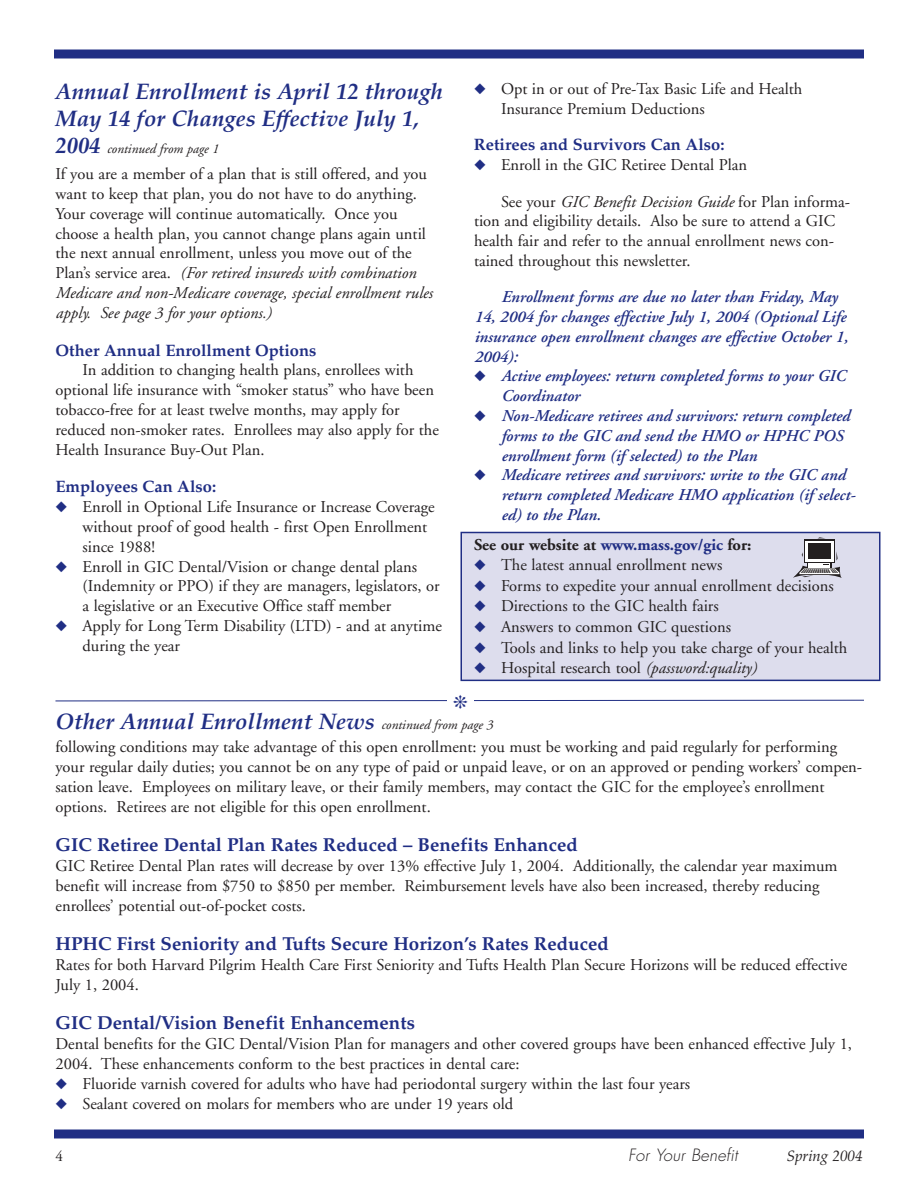
<style>
.page{position:relative;width:918px;height:1188px;background:#fff}
.page>*{position:absolute;margin:0;border:0;box-sizing:border-box;transform-origin:0 0}
.t1{font:italic 700 22.5px/27px "Palatino";color:#202e84}
.t2{font:700 18.75px "Palatino";color:#202e84}
.t3{font:16.5px/19.8px "Adobe Garamond";color:#231f20}
.t4{font:italic 600 16.5px/19.8px "Adobe Garamond";color:#202e84}
.t5{font:700 16.5px "Palatino";color:#202e84}
.t6{font:700 16.5px "Adobe Garamond";color:#231f20}
.t7{font:italic 300 16.5px "Futura";color:#231f20}
.t8{font:italic 15px "Palatino";color:#231f20}
.t9{font:15px "Adobe Garamond";color:#231f20}
.t10{font:italic 13.5px "Adobe Garamond";color:#231f20}
.s1{font-family:"Palatino";font-weight:700;font-size:22.5px;color:#202e84}
.s2{color:#202e84}
.s3{font-style:italic}
.s4{font-family:"Adobe Garamond";font-weight:400;font-size:13.5px;color:#231f20}
</style>
<div class="page">
<div style="left:54px;top:1130px;width:810px;height:8px;background:#202e84"></div>
<div style="left:54px;top:50px;width:810px;height:8px;background:#202e84"></div>
<div style="left:461px;top:532px;width:419px;height:148px;background:#dddded"></div>
<div style="left:460px;top:532px;width:420px;height:149px;border:2px solid #202e84"></div>
<div style="left:804px;top:540px;width:31px;height:23px;background:#231f20"></div>
<svg style="left:805px;top:541px;width:29px;height:10px"></svg>
<div style="left:808px;top:544px;width:23px;height:15px;background:#231f20"></div>
<svg style="left:793px;top:551px;width:49px;height:27px"></svg>
<svg style="left:55px;top:699px;width:809px;height:3px"></svg>
<h1 class="t1" style="left:56px;top:80px;width:389px">Annual Enrollment is April 12 through<br>May 14 for Changes Effective July 1,</h1>
<p class="t10" style="left:56px;top:143px;width:165px"><span class="s1">2004</span> continued from page 1</p>
<p class="t3" style="left:501px;top:81px;width:303px;text-indent:-27px"><span class="s2">◆</span> Opt in or out of Pre-Tax Basic Life and Health<br>Insurance Premium Deductions</p>
<p class="t5" style="left:474px;top:139px;width:252px">Retirees and Survivors Can Also:</p>
<p class="t3" style="left:474px;top:157px;width:275px"><span class="s2">◆</span> Enroll in the GIC Retiree Dental Plan</p>
<p class="t3" style="left:474px;top:193px;width:378px;text-indent:27px">See your <span class="s3">GIC Benefit Decision Guide</span> for Plan informa&shy;tion and eligibility details. Also be sure to attend a GIC health fair and refer to the annual enrollment news con&shy;tained throughout this newsletter.</p>
<p class="t4" style="left:474px;top:289px;width:375px;text-indent:27px">Enrollment forms are due no later than Friday, May 14, 2004 for changes effective July 1, 2004 (Optional Life insurance open enrollment changes are effective October 1, 2004):</p>
<p class="t4" style="left:501px;top:368px;width:346px;text-indent:-27px">◆ Active employees: return completed forms to your GIC<br>Coordinator</p>
<p class="t4" style="left:501px;top:407px;width:350px;text-indent:-27px">◆ Non-Medicare retirees and survivors: return completed forms to the GIC and send the HMO or HPHC POS enrollment form (if selected) to the Plan</p>
<p class="t4" style="left:501px;top:467px;width:356px;text-indent:-27px">◆ Medicare retirees and survivors: write to the GIC and return completed Medicare HMO application (if select&shy;ed) to the Plan.</p>
<p class="t3" style="left:56px;top:166px;width:379px">If you are a member of a plan that is still offered, and you want to keep that plan, you do not have to do anything.<br>Your coverage will continue automatically. Once you choose a health plan, you cannot change plans again until the next annual enrollment, unless you move out of the Plan’s service area. <span class="s3">(For retired insureds with combination Medicare and non-Medicare coverage, special enrollment rules apply. See page 3 for your options.)</span></p>
<p class="t5" style="left:56px;top:344px;width:263px">Other Annual Enrollment Options</p>
<p class="t3" style="left:56px;top:362px;width:385px;text-indent:27px">In addition to changing health plans, enrollees with optional life insurance with “smoker status” who have been tobacco-free for at least twelve months, may apply for reduced non-smoker rates. Enrollees may also apply for the Health Insurance Buy-Out Plan.</p>
<p class="t5" style="left:56px;top:480px;width:162px">Employees Can Also:</p>
<p class="t3" style="left:82px;top:499px;width:354px;text-indent:-27px"><span class="s2">◆</span> Enroll in Optional Life Insurance or Increase Coverage without proof of good health - first Open Enrollment since 1988!</p>
<p class="t3" style="left:82px;top:558px;width:359px;text-indent:-27px"><span class="s2">◆</span> Enroll in GIC Dental/Vision or change dental plans (Indemnity or PPO) if they are managers, legislators, or a legislative or an Executive Office staff member</p>
<p class="t3" style="left:82px;top:617px;width:361px;text-indent:-27px"><span class="s2">◆</span> Apply for Long Term Disability (LTD) - and at anytime during the year</p>
<p class="t6" style="left:474px;top:538px;width:279px">See our website at <span class="s2">www.mass.gov/gic</span> for:</p>
<p class="t3" style="left:474px;top:556px;width:250px"><span class="s2">◆</span> The latest annual enrollment news</p>
<p class="t3" style="left:474px;top:577px;width:361px"><span class="s2">◆</span> Forms to expedite your annual enrollment decisions</p>
<p class="t3" style="left:474px;top:598px;width:246px"><span class="s2">◆</span> Directions to the GIC health fairs</p>
<p class="t3" style="left:474px;top:618px;width:259px"><span class="s2">◆</span> Answers to common GIC questions</p>
<p class="t3" style="left:474px;top:639px;width:375px"><span class="s2">◆</span> Tools and links to help you take charge of your health</p>
<p class="t3" style="left:474px;top:660px;width:284px"><span class="s2">◆</span> Hospital research tool <span class="s3">(password:quality)</span></p>
<h1 class="t1" style="left:56px;top:710px;width:439px">Other Annual Enrollment News <span class="s4">continued from page 3</span></h1>
<p class="t3" style="left:56px;top:739px;width:808px">following conditions may take advantage of this open enrollment: you must be working and paid regularly for performing your regular daily duties; you cannot be on any type of paid or unpaid leave, or on an approved or pending workers’ compen&shy;sation leave. Employees on military leave, or their family members, may contact the GIC for the employee’s enrollment options. Retirees are not eligible for this open enrollment.</p>
<p class="t2" style="left:56px;top:838px;width:524px">GIC Retiree Dental Plan Rates Reduced – Benefits Enhanced</p>
<p class="t3" style="left:56px;top:857px;width:784px">GIC Retiree Dental Plan rates will decrease by over 13% effective July 1, 2004. Additionally, the calendar year maximum benefit will increase from $750 to $850 per member. Reimbursement levels have also been increased, thereby reducing enrollees’ potential out-of-pocket costs.</p>
<p class="t2" style="left:56px;top:937px;width:555px">HPHC First Seniority and Tufts Secure Horizon’s Rates Reduced</p>
<p class="t3" style="left:56px;top:956px;width:793px">Rates for both Harvard Pilgrim Health Care First Seniority and Tufts Health Plan Secure Horizons will be reduced effective<br>July 1, 2004.</p>
<p class="t2" style="left:56px;top:1016px;width:361px">GIC Dental/Vision Benefit Enhancements</p>
<p class="t3" style="left:56px;top:1036px;width:798px">Dental benefits for the GIC Dental/Vision Plan for managers and other covered groups have been enhanced effective July 1,<br>2004. These enhancements conform to the best practices in dental care:</p>
<p class="t3" style="left:56px;top:1075px;width:636px"><span class="s2">◆</span> Fluoride varnish covered for adults who have had periodontal surgery within the last four years</p>
<p class="t3" style="left:56px;top:1095px;width:459px"><span class="s2">◆</span> Sealant covered on molars for members who are under 19 years old</p>
<p class="t9" style="left:56px;top:1151px;width:9px">4</p>
<p class="t7" style="left:628px;top:1148px;width:114px">For Your Benefit</p>
<p class="t8" style="left:787px;top:1150px;width:77px">Spring 2004</p>
</div>
